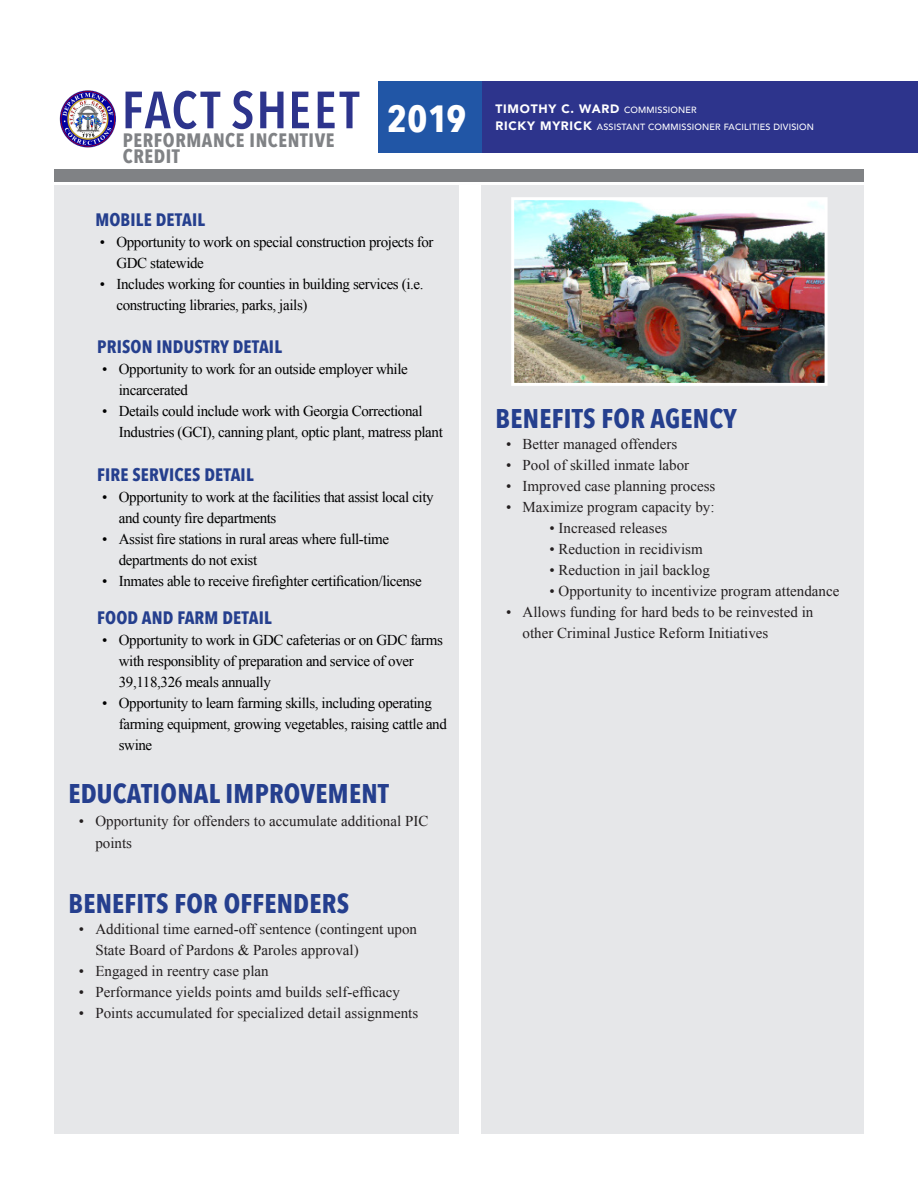
<style>
.page{position:relative;width:918px;height:1188px;background:#fff}
.page>*{position:absolute;margin:0;border:0;box-sizing:border-box;transform-origin:0 0}
.t1{font:600 51.75px "Avenir Next Condensed";letter-spacing:.04em;color:#2d348c}
.t2{font:700 37.8px "Avenir Next Condensed";color:#fff}
.t3{font:700 27px "Avenir Next Condensed";letter-spacing:.01em;color:#253f8e}
.t4{font:700 19.35px "Avenir Next Condensed";letter-spacing:.03em;color:#808285}
.t5{font:700 18px "Avenir Next Condensed";letter-spacing:.01em;color:#253f8e}
.t6{font:15px/21px "Times New Roman";letter-spacing:-.025em;color:#000}
.t7{font:15px/21px "Times New Roman";color:#231f20}
.t8{font:900 12.15px "Avenir";letter-spacing:.06em;color:#fff}
.t9{font:500 9px "Avenir";letter-spacing:.02em;color:#fff}
.s1{font-weight:500;font-size:9px}
.s2{font-weight:900;font-size:12.15px}
</style>
<div class="page">
<div style="left:54px;top:185px;width:405px;height:949px;background:#e6e7e9"></div>
<img style="left:59px;top:90px;width:57px;height:58px">
<div style="left:378px;top:82px;width:540px;height:71px;background:#2d348c"></div>
<div style="left:378px;top:82px;width:104px;height:71px;background:#2156a6"></div>
<div style="left:54px;top:169px;width:810px;height:13px;background:#808285"></div>
<div style="left:482px;top:185px;width:382px;height:949px;background:#e6e7e9"></div>
<img style="left:515px;top:201px;width:309px;height:181px">
<div style="left:511px;top:197px;width:317px;height:189px;border:3px solid #fff"></div>
<p class="t1" style="left:122px;top:65px;width:239px">FACT SHEET</p>
<p class="t4" style="left:123px;top:128px;width:213px">PERFORMANCE INCENTIVE</p>
<p class="t4" style="left:123px;top:145px;width:59px">CREDIT</p>
<p class="t2" style="left:387px;top:96px;width:81px">2019</p>
<p class="t5" style="left:95px;top:209px;width:111px">MOBILE DETAIL</p>
<p class="t6" style="left:116px;top:231px;width:319px;text-indent:-16px">• Opportunity to work on special construction projects for<br>GDC statewide</p>
<p class="t6" style="left:116px;top:273px;width:309px;text-indent:-16px">• Includes working for counties in building services (i.e. constructing libraries, parks, jails)</p>
<p class="t5" style="left:97px;top:336px;width:186px">PRISON INDUSTRY DETAIL</p>
<p class="t6" style="left:119px;top:359px;width:291px;text-indent:-16px">• Opportunity to work for an outside employer while incarcerated</p>
<p class="t6" style="left:119px;top:401px;width:326px;text-indent:-16px">• Details could include work with Georgia Correctional<br>Industries (GCI), canning plant, optic plant, matress plant</p>
<p class="t5" style="left:97px;top:463px;width:158px">FIRE SERVICES DETAIL</p>
<p class="t6" style="left:119px;top:486px;width:316px;text-indent:-16px">• Opportunity to work at the facilities that assist local city and county fire departments</p>
<p class="t6" style="left:119px;top:528px;width:272px;text-indent:-16px">• Assist fire stations in rural areas where full-time departments do not exist</p>
<p class="t6" style="left:102px;top:570px;width:321px">• Inmates able to receive firefighter certification/license</p>
<p class="t5" style="left:97px;top:606px;width:176px">FOOD AND FARM DETAIL</p>
<p class="t6" style="left:119px;top:629px;width:326px;text-indent:-16px">• Opportunity to work in GDC cafeterias or on GDC farms with responsiblity of preparation and service of over<br>39,118,326 meals annually</p>
<p class="t6" style="left:119px;top:692px;width:330px;text-indent:-16px">• Opportunity to learn farming skills, including operating farming equipment, growing vegetables, raising cattle and swine</p>
<p class="t3" style="left:68px;top:777px;width:322px">EDUCATIONAL IMPROVEMENT</p>
<p class="t7" style="left:95px;top:809px;width:335px;line-height:22.5px;text-indent:-16px">• Opportunity for offenders to accumulate additional PIC points</p>
<p class="t3" style="left:68px;top:887px;width:282px">BENEFITS FOR OFFENDERS</p>
<p class="t7" style="left:95px;top:918px;width:323px;text-indent:-16px">• Additional time earned-off sentence (contingent upon<br>State Board of Pardons &amp; Paroles approval)</p>
<p class="t7" style="left:79px;top:960px;width:191px">• Engaged in reentry case plan</p>
<p class="t7" style="left:79px;top:981px;width:323px">• Performance yields points amd builds self-efficacy</p>
<p class="t7" style="left:79px;top:1002px;width:341px">• Points accumulated for specialized detail assignments</p>
<p class="t8" style="left:496px;top:98px;width:203px">TIMOTHY C. WARD <span class="s1">COMMISSIONER</span></p>
<p class="t9" style="left:496px;top:119px;width:320px"><span class="s2">RICKY MYRICK</span> ASSISTANT COMMISSIONER FACILITIES DIVISION</p>
<p class="t3" style="left:496px;top:402px;width:243px">BENEFITS FOR AGENCY</p>
<p class="t7" style="left:506px;top:434px;width:173px">• Better managed offenders</p>
<p class="t7" style="left:506px;top:455px;width:185px">• Pool of skilled inmate labor</p>
<p class="t7" style="left:506px;top:476px;width:211px">• Improved case planning process</p>
<p class="t7" style="left:506px;top:497px;width:210px">• Maximize program capacity by:</p>
<p class="t7" style="left:550px;top:518px;width:119px">• Increased releases</p>
<p class="t7" style="left:550px;top:539px;width:155px">• Reduction in recidivism</p>
<p class="t7" style="left:550px;top:560px;width:162px">• Reduction in jail backlog</p>
<p class="t7" style="left:550px;top:581px;width:291px">• Opportunity to incentivize program attendance</p>
<p class="t7" style="left:523px;top:602px;width:292px;text-indent:-16px">• Allows funding for hard beds to be reinvested in other Criminal Justice Reform Initiatives</p>
</div>
